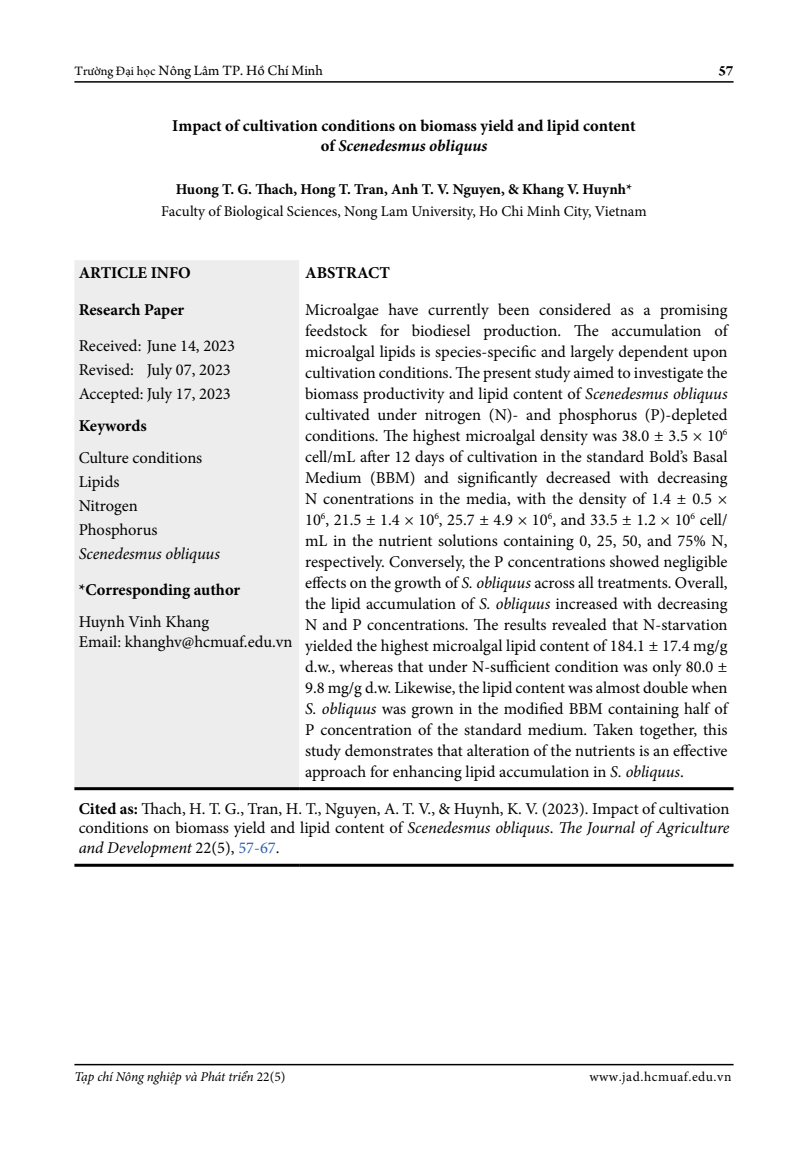
<style>
.page{position:relative;width:808px;height:1149px;background:#fff}
.page>*{position:absolute;margin:0;border:0;box-sizing:border-box;transform-origin:0 0}
.t1{font:16.5px/21px "Minion Pro";color:#000}
.t2{font:700 16.5px/19.5px "Minion Pro";color:#000;text-align:center}
.t3{font:italic 16.5px "Minion Pro";letter-spacing:-.005em;color:#000}
.t4{font:15px "Minion Pro";color:#000}
.t5{font:700 15px "Minion Pro";letter-spacing:-.005em;color:#000}
.t6{font:15px "Arno Pro";color:#000}
.t7{font:700 15px "Arno Pro";color:#000}
.t8{font:italic 13.5px "Minion Pro";letter-spacing:-.01em;color:#000}
.t9{font:13.5px "Minion Pro";letter-spacing:.04em;color:#000}
.s1{font-size:13.5px}
.s2{font-style:italic}
.s3{font-weight:700}
.s4{color:#2f62ac}
.s5{font-style:normal}
</style>
<div class="page">
<hr style="left:74px;top:81px;width:659px;height:2px;background:#000">
<hr style="left:74px;top:1063px;width:659px;height:1px;background:#000">
<div style="left:74px;top:260px;width:225px;height:527px;background:#ededed"></div>
<hr style="left:74px;top:787px;width:225px;height:3px;background:#000">
<hr style="left:299px;top:787px;width:434px;height:3px;background:#000">
<hr style="left:74px;top:863px;width:225px;height:3px;background:#000">
<hr style="left:299px;top:863px;width:434px;height:3px;background:#000">
<p class="t6" style="left:74px;top:62px;width:250px"><span class="s1">Trường Đại học</span> Nông Lâm TP. Hồ Chí Minh</p>
<p class="t7" style="left:718px;top:62px;width:17px">57</p>
<p class="t2" style="left:172px;top:116px;width:465px">Impact of cultivation conditions on biomass yield and lipid content of <span class="s2">Scenedesmus obliquus</span></p>
<p class="t5" style="left:176px;top:178px;width:458px">Huong T. G. Thach, Hong T. Tran, Anh T. V. Nguyen, &amp; Khang V. Huynh*</p>
<p class="t4" style="left:161px;top:201px;width:487px">Faculty of Biological Sciences, Nong Lam University, Ho Chi Minh City, Vietnam</p>
<p class="t2" style="left:79px;top:263px;width:114px">ARTICLE INFO</p>
<p class="t2" style="left:305px;top:263px;width:86px">ABSTRACT</p>
<p class="t2" style="left:79px;top:299px;width:107px">Research Paper</p>
<p class="t1" style="left:79px;top:334px;width:158px;line-height:23.7px">Received: June 14, 2023<br>Revised: July 07, 2023<br>Accepted: July 17, 2023</p>
<p class="t2" style="left:79px;top:416px;width:70px">Keywords</p>
<p class="t1" style="left:79px;top:446px;width:125px;line-height:23.7px">Culture conditions<br>Lipids<br>Nitrogen<br>Phosphorus</p>
<p class="t3" style="left:79px;top:542px;width:143px">Scenedesmus obliquus</p>
<p class="t2" style="left:79px;top:579px;width:163px">*Corresponding author</p>
<p class="t1" style="left:79px;top:612px;width:215px;line-height:19.5px">Huynh Vinh Khang<br>Email: khanghv@hcmuaf.edu.vn</p>
<p class="t1" style="left:305px;top:299px;width:424px;text-align:justify">Microalgae have currently been considered as a promising feedstock for biodiesel production. The accumulation of microalgal lipids is species-specific and largely dependent upon cultivation conditions. The present study aimed to investigate the biomass productivity and lipid content of <span class="s2">Scenedesmus obliquus </span>cultivated under nitrogen (N)- and phosphorus (P)-depleted conditions. The highest microalgal density was 38.0 ± 3.5 × 10<sup>6 </sup>cell/mL after 12 days of cultivation in the standard Bold’s Basal Medium (BBM) and significantly decreased with decreasing N conentrations in the media, with the density of 1.4 ± 0.5 × 10<sup>6</sup>, 21.5 ± 1.4 × 10<sup>6</sup>, 25.7 ± 4.9 × 10<sup>6</sup>, and 33.5 ± 1.2 × 10<sup>6</sup> cell/ mL in the nutrient solutions containing 0, 25, 50, and 75% N, respectively. Conversely, the P concentrations showed negligible effects on the growth of <span class="s2">S. obliquus</span> across all treatments. Overall, the lipid accumulation of <span class="s2">S. obliquus</span> increased with decreasing N and P concentrations. The results revealed that N-starvation yielded the highest microalgal lipid content of 184.1 ± 17.4 mg/g d.w., whereas that under N-sufficient condition was only 80.0 ± 9.8 mg/g d.w. Likewise, the lipid content was almost double when <span class="s2">S. obliquus</span> was grown in the modified BBM containing half of P concentration of the standard medium. Taken together, this study demonstrates that alteration of the nutrients is an effective approach for enhancing lipid accumulation in <span class="s2">S. obliquus</span>.</p>
<p class="t1" style="left:79px;top:798px;width:652px;line-height:19.5px;text-align:justify"><span class="s3">Cited as:</span> Thach, H. T. G., Tran, H. T., Nguyen, A. T. V., &amp; Huynh, K. V. (2023). Impact of cultivation conditions on biomass yield and lipid content of <span class="s2">Scenedesmus obliquus</span>. <span class="s2">The Journal of Agriculture and Development</span> 22(5), <span class="s4">57-67</span>.</p>
<p class="t8" style="left:74px;top:1066px;width:213px">Tạp chí Nông nghiệp và Phát triển <span class="s5">22(5)</span></p>
<p class="t9" style="left:589px;top:1066px;width:144px">www.jad.hcmuaf.edu.vn</p>
</div>
